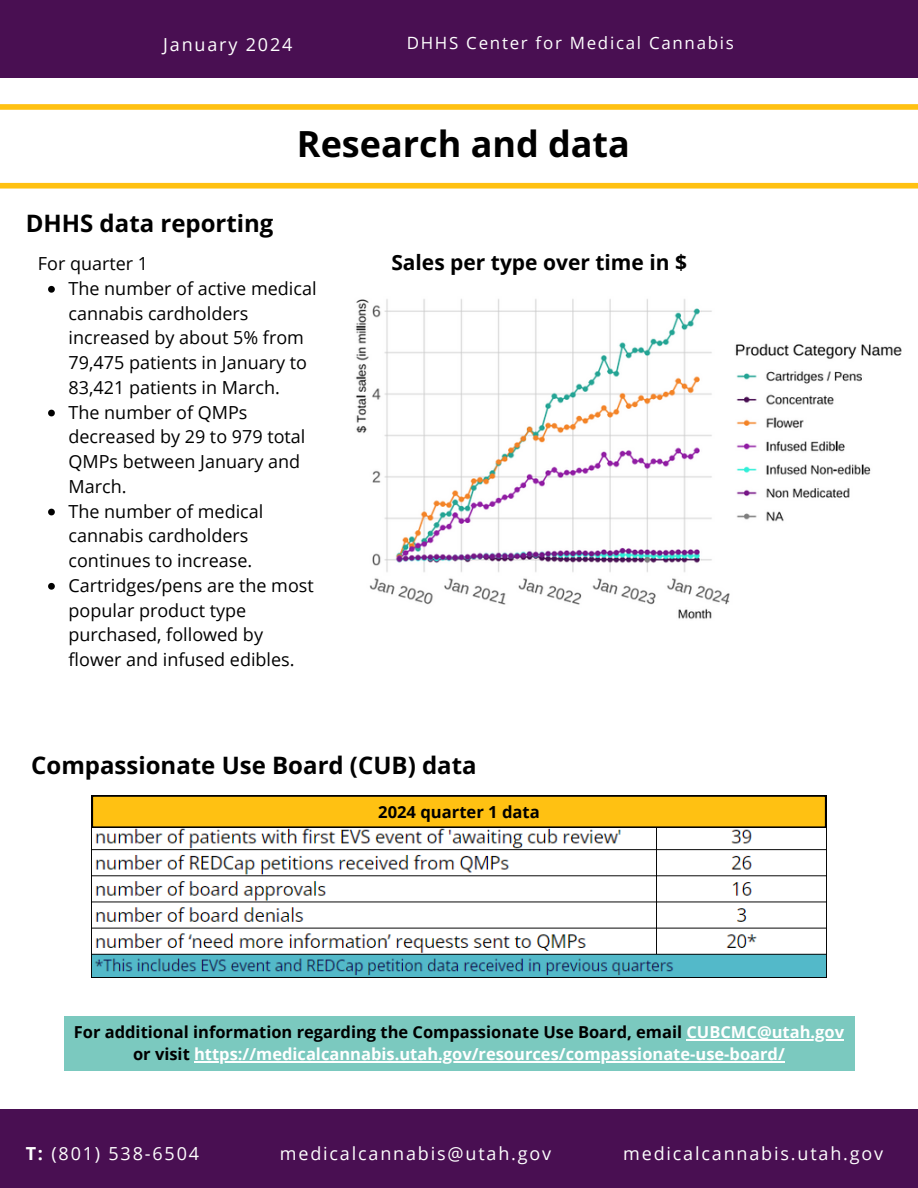
<style>
.page{position:relative;width:918px;height:1188px;background:#fff}
.page>*{position:absolute;margin:0;border:0;box-sizing:border-box;transform-origin:0 0}
.t1{font:700 36px "Open Sans";color:#000}
.t2{font:700 24px "Open Sans";color:#000}
.t3{font:700 21px "Open Sans";color:#000}
.t4{font:18px/24.8px "Open Sans";color:#000}
.t5{font:18px "Open Sans";letter-spacing:.1em;color:#fff}
.t6{font:16.95px "Open Sans";letter-spacing:.1em;color:#fff}
.t7{font:700 16.65px "Open Sans";color:#000}
.t8{font:700 16.5px/22.5px "Open Sans";color:#fff;text-align:center}
.s1{color:#000}
.s2{font-weight:700}
</style>
<div class="page">
<div style="left:0;top:0;width:918px;height:77px;background:#490f52"></div>
<div style="left:0;top:1109px;width:918px;height:79px;background:#490f52"></div>
<div style="left:0;top:183px;width:918px;height:6px;background:#ffc112"></div>
<div style="left:0;top:104px;width:918px;height:6px;background:#ffc112"></div>
<div style="left:64px;top:1016px;width:790px;height:55px;background:#7bc9bf"></div>
<hr style="left:686px;top:1039px;width:158px;height:1px;background:#fff">
<hr style="left:194px;top:1062px;width:591px;height:1px;background:#fff">
<img style="left:92px;top:828px;width:734px;height:150px">
<div style="left:92px;top:796px;width:734px;height:32px;background:#000"></div>
<div style="left:93px;top:796px;width:732px;height:31px;background:#ffc112"></div>
<svg style="left:48px;top:286px;width:7px;height:7px"></svg>
<svg style="left:48px;top:410px;width:7px;height:6px"></svg>
<svg style="left:48px;top:509px;width:7px;height:6px"></svg>
<svg style="left:48px;top:583px;width:7px;height:7px"></svg>
<img style="left:356px;top:299px;width:546px;height:320px">
<p class="t5" style="left:163px;top:32px;width:131px">January 2024</p>
<p class="t6" style="left:407px;top:31px;width:329px">DHHS Center for Medical Cannabis</p>
<h1 class="t1" style="left:297px;top:118px;width:335px">Research and data</h1>
<h2 class="t2" style="left:26px;top:207px;width:249px">DHHS data reporting</h2>
<p class="t4" style="left:69px;top:251px;width:250px;text-indent:-31px">For quarter 1<br>The number of active medical cannabis cardholders increased by about 5% from<br>79,475 patients in January to<br>83,421 patients in March.<br>The number of QMPs decreased by 29 to 979 total<br>QMPs between January and<br>March.<br>The number of medical cannabis cardholders continues to increase.<br>Cartridges/pens are the most popular product type purchased, followed by flower and infused edibles.</p>
<p class="t3" style="left:391px;top:248px;width:297px">Sales per type over time in $</p>
<h2 class="t2" style="left:31px;top:748px;width:447px">Compassionate Use Board (CUB) data</h2>
<p class="t7" style="left:378px;top:800px;width:163px">2024 quarter 1 data</p>
<p class="t8" style="left:74px;top:1020px;width:772px"><span class="s1">For additional information regarding the Compassionate Use Board, email</span> CUBCMC@utah.gov <span class="s1">or visit</span> https://medicalcannabis.utah.gov/resources/compassionate-use-board/</p>
<p class="t5" style="left:26px;top:1141px;width:175px"><span class="s2">T:</span> (801) 538-6504</p>
<p class="t5" style="left:280px;top:1141px;width:273px">medicalcannabis@utah.gov</p>
<p class="t5" style="left:623px;top:1141px;width:262px">medicalcannabis.utah.gov</p>
</div>
